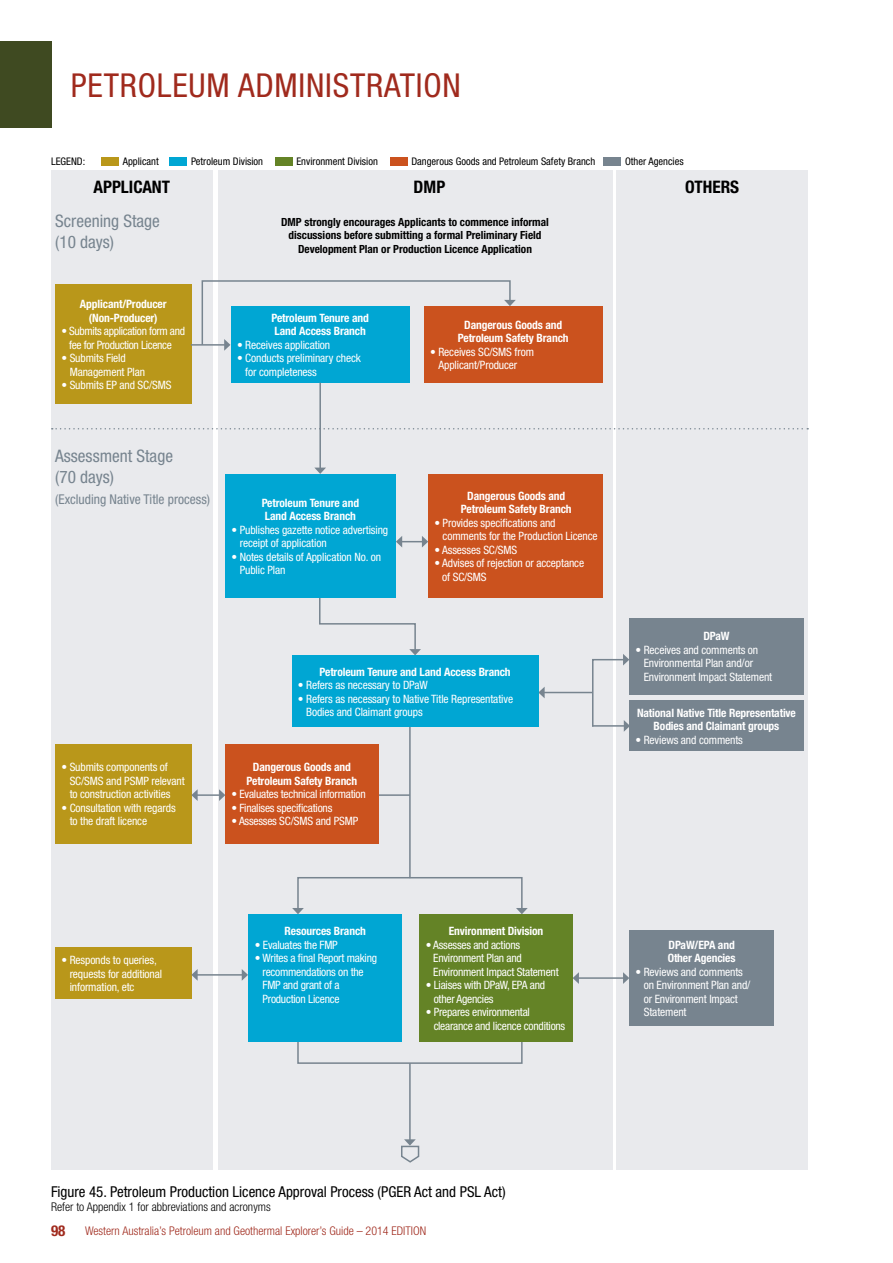
<style>
.page{position:relative;width:893px;height:1263px;background:#fff}
.page>*{position:absolute;margin:0;border:0;box-sizing:border-box;transform-origin:0 0}
.t1{font:condensed 33px "Helvetica Neue";letter-spacing:.025em;color:#a02a1d}
.t2{font:condensed 17.25px/20.7px "Helvetica Neue";color:#77848f}
.t3{font:700 condensed 17.25px "Helvetica Neue";color:#000}
.t4{font:condensed 15px "Helvetica Neue";color:#000}
.t5{font:700 condensed 15px "Helvetica Neue";color:#a02a1d}
.t6{font:condensed 13.5px "Helvetica Neue";color:#77848f}
.t7{font:300 condensed 12px "Helvetica Neue";color:#a02a1d}
.t8{font:300 condensed 12px "Helvetica Neue";color:#000}
.t9{font:condensed 11.55px/13.5px "Helvetica Neue";letter-spacing:-.01em;color:#fff}
.t10{font:700 condensed 11.55px/13.5px "Helvetica Neue";letter-spacing:-.01em;color:#fff;text-align:center}
.t11{font:condensed 11.55px/13.5px "Helvetica Neue";letter-spacing:-.03em;color:#fff;text-align:center}
.t12{font:700 condensed 11.25px/13.5px "Helvetica Neue";color:#000;text-align:center}
.t13{font:condensed 10.5px "Helvetica Neue";color:#000}
</style>
<div class="page">
<div style="left:0;top:41px;width:52px;height:87px;background:#3f4a21"></div>
<div style="left:617px;top:170px;width:191px;height:999px;background:#e9eaed"></div>
<div style="left:51px;top:170px;width:162px;height:999px;background:#e9eaed"></div>
<div style="left:218px;top:170px;width:394px;height:999px;background:#e9eaed"></div>
<div style="left:55px;top:285px;width:136px;height:119px;background:#b9971a"></div>
<div style="left:55px;top:947px;width:136px;height:51px;background:#b9971a"></div>
<div style="left:231px;top:306px;width:178px;height:77px;background:#00a6d3"></div>
<div style="left:424px;top:306px;width:179px;height:77px;background:#cb521e"></div>
<div style="left:428px;top:474px;width:175px;height:123px;background:#cb521e"></div>
<div style="left:629px;top:618px;width:175px;height:76px;background:#77848f"></div>
<div style="left:629px;top:701px;width:175px;height:50px;background:#77848f"></div>
<div style="left:629px;top:930px;width:145px;height:96px;background:#77848f"></div>
<svg style="left:52px;top:428px;width:756px;height:1px"></svg>
<hr style="left:544px;top:692px;width:48px;height:1px;background:#77848f">
<svg style="left:538px;top:687px;width:7px;height:11px"></svg>
<svg style="left:591px;top:654px;width:39px;height:78px"></svg>
<hr style="left:578px;top:977px;width:46px;height:2px;background:#77848f">
<svg style="left:623px;top:972px;width:6px;height:12px"></svg>
<svg style="left:573px;top:972px;width:6px;height:12px"></svg>
<hr style="left:191px;top:344px;width:34px;height:2px;background:#77848f">
<svg style="left:201px;top:280px;width:315px;height:71px"></svg>
<hr style="left:319px;top:383px;width:2px;height:85px;background:#77848f">
<svg style="left:315px;top:468px;width:11px;height:6px"></svg>
<svg style="left:319px;top:589px;width:102px;height:66px"></svg>
<hr style="left:409px;top:725px;width:2px;height:153px;background:#77848f">
<div style="left:292px;top:656px;width:246px;height:71px;background:#00a6d3"></div>
<hr style="left:365px;top:794px;width:45px;height:2px;background:#77848f">
<div style="left:55px;top:744px;width:136px;height:99px;background:#b9971a"></div>
<div style="left:225px;top:744px;width:153px;height:100px;background:#cb521e"></div>
<hr style="left:197px;top:794px;width:23px;height:2px;background:#77848f">
<svg style="left:219px;top:789px;width:6px;height:12px"></svg>
<svg style="left:191px;top:789px;width:7px;height:12px"></svg>
<hr style="left:197px;top:974px;width:45px;height:2px;background:#77848f">
<svg style="left:242px;top:969px;width:6px;height:12px"></svg>
<svg style="left:191px;top:969px;width:7px;height:12px"></svg>
<hr style="left:409px;top:1063px;width:2px;height:77px;background:#77848f">
<svg style="left:401px;top:1139px;width:19px;height:24px"></svg>
<div style="left:297px;top:877px;width:226px;height:32px;border:2px solid #77848f"></div>
<svg style="left:516px;top:908px;width:12px;height:6px"></svg>
<svg style="left:292px;top:908px;width:12px;height:6px"></svg>
<div style="left:297px;top:1026px;width:226px;height:38px;border:2px solid #77848f"></div>
<div style="left:249px;top:914px;width:153px;height:128px;background:#00a6d3"></div>
<div style="left:420px;top:914px;width:153px;height:128px;background:#648326"></div>
<div style="left:101px;top:158px;width:17px;height:8px;background:#b9971a"></div>
<div style="left:170px;top:158px;width:17px;height:8px;background:#00a6d3"></div>
<div style="left:275px;top:158px;width:17px;height:8px;background:#648326"></div>
<div style="left:390px;top:158px;width:17px;height:8px;background:#cb521e"></div>
<div style="left:604px;top:158px;width:17px;height:8px;background:#77848f"></div>
<svg style="left:396px;top:536px;width:32px;height:11px"></svg>
<div style="left:225px;top:474px;width:170px;height:124px;background:#00a6d3"></div>
<h1 class="t1" style="left:71px;top:66px;width:392px">PETROLEUM ADMINISTRATION</h1>
<p class="t13" style="left:51px;top:155px;width:36px">LEGEND:</p>
<p class="t13" style="left:123px;top:155px;width:38px">Applicant</p>
<p class="t13" style="left:191px;top:155px;width:74px">Petroleum Division</p>
<p class="t13" style="left:296px;top:155px;width:83px">Environment Division</p>
<p class="t13" style="left:411px;top:155px;width:185px">Dangerous Goods and Petroleum Safety Branch</p>
<p class="t13" style="left:625px;top:155px;width:60px">Other Agencies</p>
<h2 class="t3" style="left:93px;top:176px;width:78px">APPLICANT</h2>
<h2 class="t3" style="left:414px;top:176px;width:33px">DMP</h2>
<h2 class="t3" style="left:685px;top:176px;width:55px">OTHERS</h2>
<h2 class="t2" style="left:55px;top:210px;width:106px">Screening Stage (10 days)</h2>
<p class="t12" style="left:281px;top:215px;width:269px">DMP strongly encourages Applicants to commence informal discussions before submitting a formal Preliminary Field<br>Development Plan or Production Licence Application</p>
<p class="t10" style="left:80px;top:297px;width:88px">Applicant/Producer (Non-Producer)</p>
<p class="t11" style="left:61px;top:324px;width:125px">• Submits application form and fee for Production Licence</p>
<p class="t9" style="left:70px;top:351px;width:77px;text-indent:-8px">• Submits Field<br>Management Plan</p>
<p class="t9" style="left:61px;top:378px;width:112px">• Submits EP and SC/SMS</p>
<p class="t10" style="left:271px;top:311px;width:99px;text-align:left">Petroleum Tenure and<br>Land Access Branch</p>
<p class="t9" style="left:237px;top:338px;width:95px">• Receives application</p>
<p class="t9" style="left:245px;top:351px;width:117px;text-indent:-8px">• Conducts preliminary check for completeness</p>
<h2 class="t2" style="left:55px;top:446px;width:119px">Assessment Stage (70 days)</h2>
<p class="t6" style="left:55px;top:491px;width:156px">(Excluding Native Title process)</p>
<p class="t10" style="left:262px;top:496px;width:99px;text-align:left">Petroleum Tenure and<br>Land Access Branch</p>
<p class="t9" style="left:240px;top:523px;width:150px;text-indent:-8px">• Publishes gazette notice advertising receipt of application</p>
<p class="t9" style="left:240px;top:550px;width:143px;text-indent:-8px">• Notes details of Application No. on<br>Public Plan</p>
<p class="t10" style="left:458px;top:318px;width:112px">Dangerous Goods and<br>Petroleum Safety Branch</p>
<p class="t9" style="left:438px;top:345px;width:97px;text-indent:-8px">• Receives SC/SMS from<br>Applicant/Producer</p>
<p class="t10" style="left:461px;top:489px;width:112px">Dangerous Goods and<br>Petroleum Safety Branch</p>
<p class="t9" style="left:443px;top:516px;width:157px;text-indent:-8px">• Provides specifications and comments for the Production Licence</p>
<p class="t9" style="left:434px;top:543px;width:84px">• Assesses SC/SMS</p>
<p class="t9" style="left:442px;top:556px;width:143px;text-indent:-8px">• Advises of rejection or acceptance of SC/SMS</p>
<p class="t9" style="left:70px;top:760px;width:116px;text-indent:-8px">• Submits components of<br>SC/SMS and PSMP relevant to construction activities</p>
<p class="t9" style="left:70px;top:801px;width:108px;text-indent:-8px">• Consultation with regards to the draft licence</p>
<p class="t10" style="left:320px;top:664px;width:193px">Petroleum Tenure and Land Access Branch</p>
<p class="t9" style="left:298px;top:678px;width:131px">• Refers as necessary to DPaW</p>
<p class="t9" style="left:306px;top:692px;width:208px;text-indent:-8px">• Refers as necessary to Native Title Representative<br>Bodies and Claimant groups</p>
<p class="t10" style="left:247px;top:760px;width:112px">Dangerous Goods and<br>Petroleum Safety Branch</p>
<p class="t9" style="left:231px;top:787px;width:136px">• Evaluates technical information</p>
<p class="t9" style="left:231px;top:801px;width:102px">• Finalises specifications</p>
<p class="t9" style="left:231px;top:814px;width:128px">• Assesses SC/SMS and PSMP</p>
<p class="t10" style="left:703px;top:629px;width:28px">DPaW</p>
<p class="t9" style="left:644px;top:643px;width:130px;text-indent:-8px">• Receives and comments on<br>Environmental Plan and/or<br>Environment Impact Statement</p>
<p class="t10" style="left:637px;top:706px;width:160px">National Native Title Representative<br>Bodies and Claimant groups</p>
<p class="t9" style="left:635px;top:733px;width:109px">• Reviews and comments</p>
<p class="t9" style="left:70px;top:953px;width:94px;text-indent:-8px">• Responds to queries, requests for additional information, etc</p>
<p class="t10" style="left:285px;top:924px;width:83px">Resources Branch</p>
<p class="t9" style="left:255px;top:938px;width:84px">• Evaluates the FMP</p>
<p class="t9" style="left:262px;top:951px;width:116px;text-indent:-8px">• Writes a final Report making recommendations on the<br>FMP and grant of a<br>Production Licence</p>
<p class="t10" style="left:449px;top:924px;width:96px">Environment Division</p>
<p class="t9" style="left:433px;top:938px;width:127px;text-indent:-8px">• Assesses and actions<br>Environment Plan and<br>Environment Impact Statement</p>
<p class="t9" style="left:434px;top:978px;width:113px;text-indent:-8px">• Liaises with DPaW, EPA and other Agencies</p>
<p class="t9" style="left:434px;top:1005px;width:133px;text-indent:-8px">• Prepares environmental clearance and licence conditions</p>
<p class="t10" style="left:668px;top:938px;width:69px;text-align:left">DPaW/EPA and<br>Other Agencies</p>
<p class="t9" style="left:644px;top:965px;width:108px;text-indent:-8px">• Reviews and comments on Environment Plan and/ or Environment Impact<br>Statement</p>
<p class="t4" style="left:51px;top:1183px;width:456px">Figure 45. Petroleum Production Licence Approval Process (PGER Act and PSL Act)</p>
<p class="t8" style="left:51px;top:1200px;width:221px">Refer to Appendix 1 for abbreviations and acronyms</p>
<p class="t5" style="left:51px;top:1221px;width:16px">98</p>
<p class="t7" style="left:85px;top:1224px;width:343px">Western Australia’s Petroleum and Geothermal Explorer’s Guide – 2014 EDITION</p>
</div>
